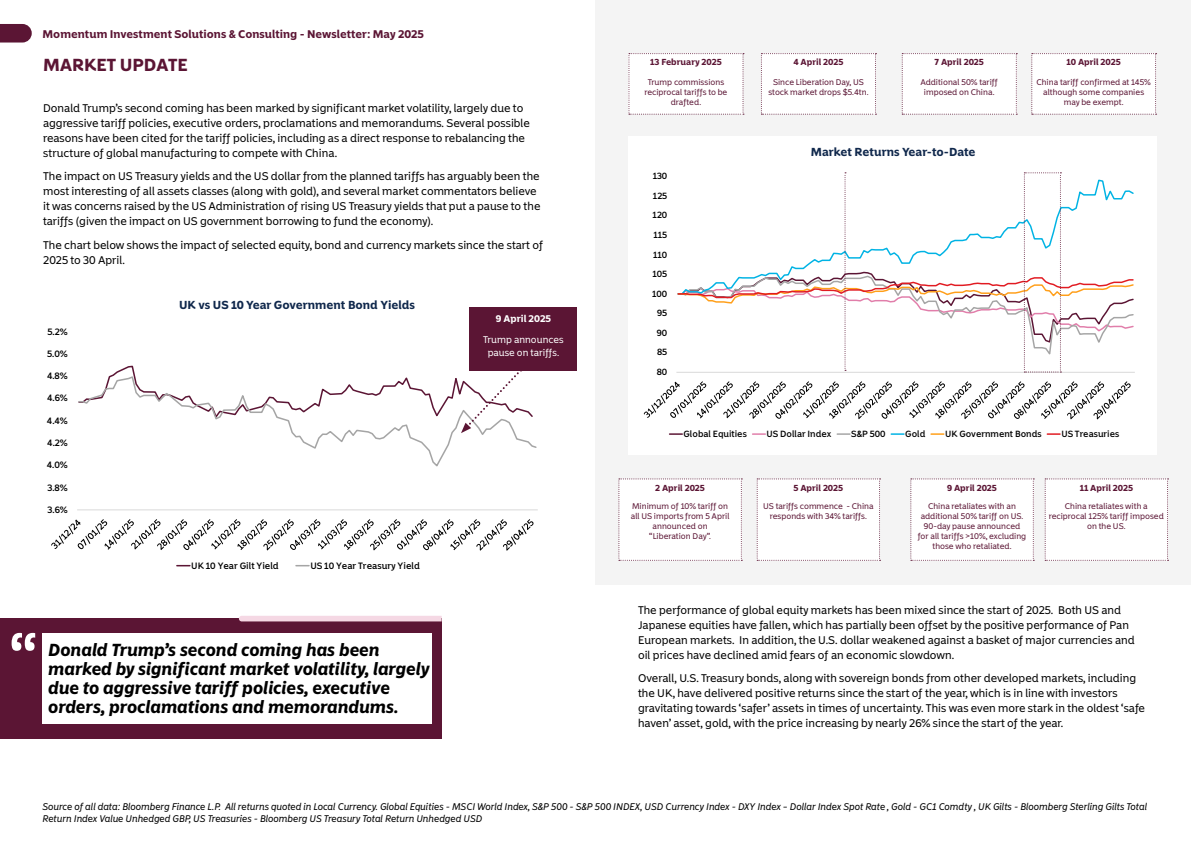
<style>
.page{position:relative;width:1191px;height:842px;background:#fff}
.page>*{position:absolute;margin:0;border:0;box-sizing:border-box;transform-origin:0 0}
.t1{font:72px "The Curve";color:#fff}
.t2{font:italic 700 18px/19px "The Curve";letter-spacing:-.005em;color:#000}
.t3{font:700 18px "The Curve";color:#5b1534}
.t4{font:700 12px "The Curve";color:#10284c}
.t5{font:11.5px/15px "The Curve";color:#000}
.t6{font:700 11.5px "The Curve";color:#5b1534}
.t7{font:italic 10px/12px "The Curve";color:#000}
.t8{font:10px/13px "The Curve";color:#fff;text-align:center}
.t9{font:700 10px "The Curve";color:#fff}
.t10{font:500 9.5px "The Curve";color:#000}
.t11{font:500 9.3px "The Curve";letter-spacing:-.005em;color:#000}
.t12{font:700 9px "The Curve";color:#5b1534}
.t13{font:8.5px/10px "The Curve";color:#5b1534;text-align:center}
</style>
<div class="page">
<div style="left:0;top:618px;width:441px;height:120px;background:#5b1534"></div>
<div style="left:595px;top:0;width:596px;height:584px;background:#f4f4f4"></div>
<svg style="left:0;top:24px;width:32px;height:19px"></svg>
<hr style="left:77px;top:510px;width:461px;height:1px;background:#d9d9d9">
<svg style="left:292px;top:433px;width:245px;height:34px"></svg>
<svg style="left:51px;top:519px;width:482px;height:32px"></svg>
<svg style="left:177px;top:565px;width:13px;height:1px"></svg>
<svg style="left:296px;top:565px;width:13px;height:1px"></svg>
<div style="left:469px;top:307px;width:108px;height:63px;background:#5b1534"></div>
<svg style="left:78px;top:365px;width:456px;height:68px"></svg>
<div style="left:1044px;top:478px;width:124px;height:83px;background:#fff"></div>
<div style="left:910px;top:478px;width:124px;height:83px;background:#fff"></div>
<div style="left:756px;top:478px;width:124px;height:83px;background:#fff"></div>
<div style="left:618px;top:478px;width:124px;height:83px;background:#fff"></div>
<div style="left:1031px;top:53px;width:125px;height:62px;background:#fff"></div>
<svg style="left:901px;top:53px;width:116px;height:62px"></svg>
<div style="left:761px;top:53px;width:115px;height:62px;background:#fff"></div>
<svg style="left:628px;top:53px;width:116px;height:62px"></svg>
<div style="left:628px;top:136px;width:528px;height:319px;background:#fff"></div>
<hr style="left:676px;top:372px;width:458px;height:1px;background:#d9d9d9">
<svg style="left:644px;top:381px;width:486px;height:38px"></svg>
<svg style="left:669px;top:433px;width:13px;height:2px"></svg>
<svg style="left:752px;top:433px;width:13px;height:2px"></svg>
<svg style="left:837px;top:433px;width:13px;height:2px"></svg>
<svg style="left:891px;top:433px;width:13px;height:2px"></svg>
<svg style="left:931px;top:433px;width:12px;height:2px"></svg>
<svg style="left:1047px;top:433px;width:13px;height:2px"></svg>
<svg style="left:677px;top:172px;width:457px;height:200px"></svg>
<div style="left:43px;top:633px;width:389px;height:91px;background:#fff"></div>
<svg style="left:239px;top:616px;width:202px;height:5px"></svg>
<p class="t6" style="left:43px;top:26px;width:383px">Momentum Investment Solutions &amp; Consulting - Newsletter: May 2025</p>
<h2 class="t3" style="left:43px;top:53px;width:146px">MARKET UPDATE</h2>
<p class="t5" style="left:43px;top:100px;width:488px">Donald Trump’s second coming has been marked by significant market volatility, largely due to aggressive tariff policies, executive orders, proclamations and memorandums. Several possible reasons have been cited for the tariff policies, including as a direct response to rebalancing the structure of global manufacturing to compete with China.</p>
<p class="t5" style="left:43px;top:169px;width:499px">The impact on US Treasury yields and the US dollar from the planned tariffs has arguably been the most interesting of all assets classes (along with gold), and several market commentators believe it was concerns raised by the US Administration of rising US Treasury yields that put a pause to the tariffs (given the impact on US government borrowing to fund the economy).</p>
<p class="t5" style="left:43px;top:237px;width:501px">The chart below shows the impact of selected equity, bond and currency markets since the start of<br>2025 to 30 April.</p>
<p class="t10" style="left:47px;top:326px;width:22px">5.2%</p>
<p class="t10" style="left:47px;top:348px;width:22px">5.0%</p>
<p class="t10" style="left:47px;top:370px;width:22px">4.8%</p>
<p class="t10" style="left:47px;top:392px;width:22px">4.6%</p>
<p class="t10" style="left:47px;top:415px;width:22px">4.4%</p>
<p class="t10" style="left:47px;top:437px;width:22px">4.2%</p>
<p class="t10" style="left:47px;top:459px;width:23px">4.0%</p>
<p class="t10" style="left:47px;top:481px;width:22px">3.8%</p>
<p class="t10" style="left:47px;top:504px;width:22px">3.6%</p>
<p class="t4" style="left:179px;top:298px;width:237px">UK vs US 10 Year Government Bond Yields</p>
<p class="t9" style="left:496px;top:312px;width:57px">9 April 2025</p>
<p class="t8" style="left:483px;top:333px;width:82px">Trump announces pause on tariffs.</p>
<p class="t10" style="left:191px;top:559px;width:89px">UK 10 Year Gilt Yield</p>
<p class="t10" style="left:310px;top:559px;width:111px">US 10 Year Treasury Yield</p>
<h1 class="t1" style="left:9px;top:616px;width:30px">“</h1>
<h2 class="t2" style="left:48px;top:640px;width:383px">Donald Trump’s second coming has been marked by significant market volatility, largely due to aggressive tariff policies, executive orders, proclamations and memorandums.</h2>
<p class="t12" style="left:650px;top:57px;width:73px">13 February 2025</p>
<p class="t13" style="left:644px;top:77px;width:84px">Trump commissions reciprocal tariffs to be drafted.</p>
<p class="t11" style="left:652px;top:170px;width:16px">130</p>
<p class="t11" style="left:653px;top:190px;width:16px">125</p>
<p class="t11" style="left:652px;top:209px;width:16px">120</p>
<p class="t11" style="left:653px;top:229px;width:15px">115</p>
<p class="t11" style="left:653px;top:249px;width:16px">110</p>
<p class="t11" style="left:652px;top:268px;width:16px">105</p>
<p class="t11" style="left:652px;top:288px;width:17px">100</p>
<p class="t11" style="left:657px;top:307px;width:12px">95</p>
<p class="t11" style="left:657px;top:327px;width:12px">90</p>
<p class="t11" style="left:657px;top:347px;width:12px">85</p>
<p class="t11" style="left:656px;top:366px;width:12px">80</p>
<p class="t12" style="left:793px;top:57px;width:51px">4 April 2025</p>
<p class="t13" style="left:768px;top:77px;width:102px">Since Liberation Day, US stock market drops $5.4tn.</p>
<p class="t12" style="left:934px;top:57px;width:51px">7 April 2025</p>
<p class="t13" style="left:920px;top:77px;width:79px">Additional 50% tariff imposed on China.</p>
<p class="t4" style="left:811px;top:144px;width:166px">Market Returns Year-to-Date</p>
<p class="t12" style="left:1066px;top:57px;width:56px">10 April 2025</p>
<p class="t13" style="left:1036px;top:77px;width:116px">China tariff confirmed at 145% although some companies may be exempt.</p>
<p class="t11" style="left:683px;top:428px;width:65px">Global Equities</p>
<p class="t11" style="left:766px;top:428px;width:66px">US Dollar Index</p>
<p class="t11" style="left:851px;top:428px;width:36px">S&amp;P 500</p>
<p class="t11" style="left:905px;top:428px;width:22px">Gold</p>
<p class="t11" style="left:945px;top:428px;width:98px">UK Government Bonds</p>
<p class="t11" style="left:1061px;top:428px;width:59px">US Treasuries</p>
<p class="t12" style="left:655px;top:482px;width:51px">2 April 2025</p>
<p class="t13" style="left:630px;top:501px;width:100px">Minimum of 10% tariff on all US imports from 5 April announced on<br>“Liberation Day”.</p>
<p class="t12" style="left:793px;top:482px;width:51px">5 April 2025</p>
<p class="t13" style="left:763px;top:501px;width:112px">US tariffs commence - China responds with 34% tariffs.</p>
<p class="t12" style="left:947px;top:482px;width:51px">9 April 2025</p>
<p class="t13" style="left:918px;top:501px;width:110px">China retaliates with an additional 50% tariff on US.<br>90-day pause announced for all tariffs &gt;10%, excluding those who retaliated.</p>
<p class="t12" style="left:1079px;top:482px;width:55px">11 April 2025</p>
<p class="t13" style="left:1048px;top:501px;width:116px">China retaliates with a reciprocal 125% tariff imposed on the US.</p>
<p class="t5" style="left:638px;top:602px;width:498px">The performance of global equity markets has been mixed since the start of 2025. Both US and Japanese equities have fallen, which has partially been offset by the positive performance of Pan European markets. In addition, the U.S. dollar weakened against a basket of major currencies and oil prices have declined amid fears of an economic slowdown.</p>
<p class="t5" style="left:638px;top:670px;width:508px">Overall, U.S. Treasury bonds, along with sovereign bonds from other developed markets, including the UK, have delivered positive returns since the start of the year, which is in line with investors gravitating towards ‘safer’ assets in times of uncertainty. This was even more stark in the oldest ‘safe haven’ asset, gold, with the price increasing by nearly 26% since the start of the year.</p>
<p class="t7" style="left:43px;top:800px;width:1106px">Source of all data: Bloomberg Finance L.P. All returns quoted in Local Currency. Global Equities - MSCI World Index, S&amp;P 500 - S&amp;P 500 INDEX, USD Currency Index - DXY Index – Dollar Index Spot Rate , Gold - GC1 Comdty , UK Gilts - Bloomberg Sterling Gilts Total<br>Return Index Value Unhedged GBP, US Treasuries - Bloomberg US Treasury Total Return Unhedged USD</p>
</div>
